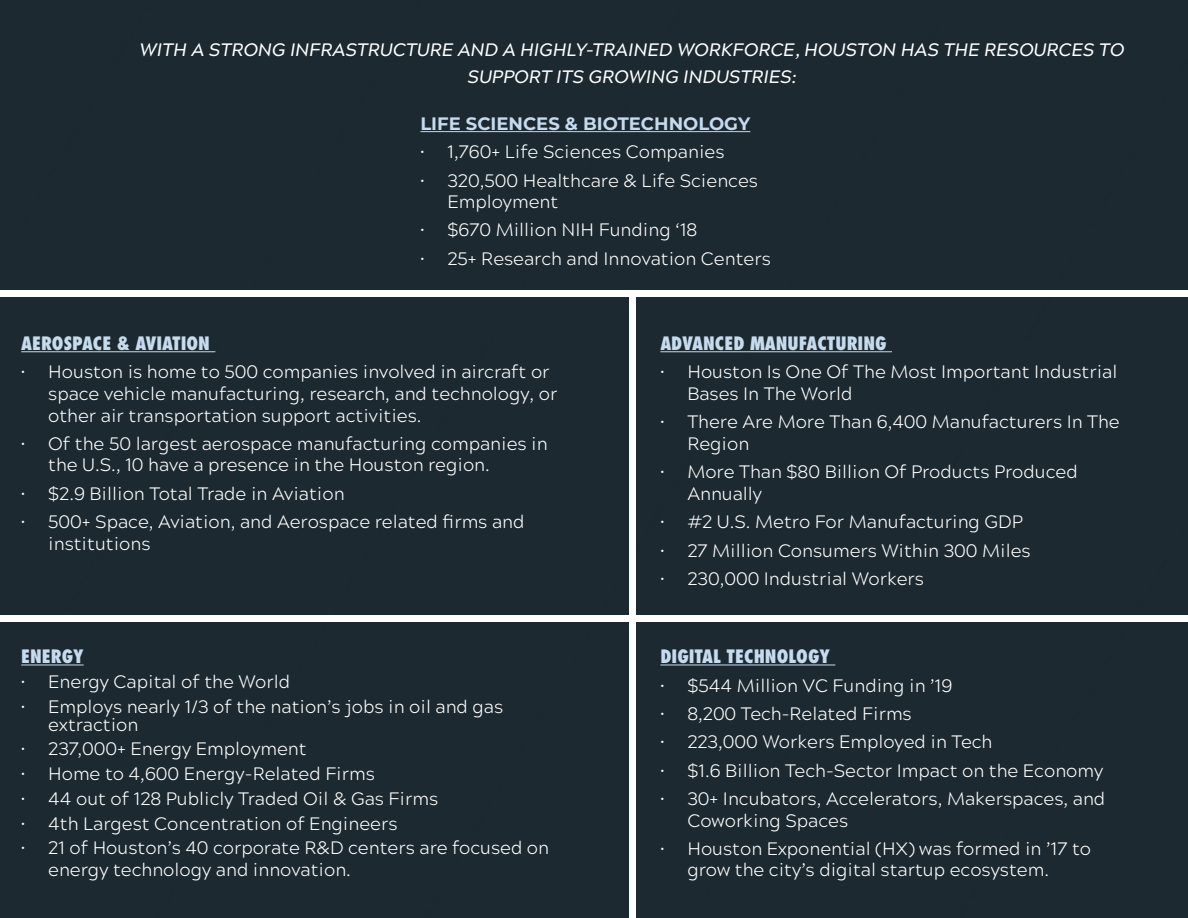
<style>
.page{position:relative;width:1188px;height:918px;background:#1d2a32}
.page>*{position:absolute;margin:0;border:0;box-sizing:border-box;transform-origin:0 0}
.t1{font:300 18px/21.6px "Acherus Grotesque";color:#fff}
.t2{font:italic 500 18px/27px "Acherus Grotesque";color:#fff;text-align:center}
.t3{font:800 condensed 18px "Futura";color:#c6dbed}
.t4{font:700 18px "Montserrat";color:#c6dbed}
</style>
<div class="page">
<hr style="left:420px;top:131px;width:330px;height:1px;background:#c6dbed">
<hr style="left:21px;top:351px;width:194px;height:1px;background:#c6dbed">
<hr style="left:660px;top:351px;width:232px;height:1px;background:#c6dbed">
<hr style="left:21px;top:665px;width:63px;height:1px;background:#c6dbed">
<hr style="left:660px;top:665px;width:175px;height:1px;background:#c6dbed">
<div style="left:0;top:291px;width:1188px;height:6px;background:#fff"></div>
<div style="left:0;top:615px;width:1188px;height:6px;background:#fff"></div>
<div style="left:629px;top:297px;width:6px;height:621px;background:#fff"></div>
<p class="t2" style="left:140px;top:35px;width:986px">WITH A STRONG INFRASTRUCTURE AND A HIGHLY-TRAINED WORKFORCE, HOUSTON HAS THE RESOURCES TO<br>SUPPORT ITS GROWING INDUSTRIES:</p>
<p class="t4" style="left:420px;top:110px;width:331px">LIFE SCIENCES &amp; BIOTECHNOLOGY</p>
<p class="t1" style="left:420px;top:140px;width:306px">• 1,760+ Life Sciences Companies</p>
<p class="t1" style="left:447px;top:168px;width:312px;text-indent:-27px">• 320,500 Healthcare &amp; Life Sciences<br>Employment</p>
<p class="t1" style="left:420px;top:218px;width:278px">• $670 Million NIH Funding ‘18</p>
<p class="t1" style="left:420px;top:247px;width:352px">• 25+ Research and Innovation Centers</p>
<p class="t3" style="left:21px;top:332px;width:190px">AEROSPACE &amp; AVIATION</p>
<p class="t1" style="left:48px;top:360px;width:511px;text-indent:-27px">• Houston is home to 500 companies involved in aircraft or space vehicle manufacturing, research, and technology, or other air transportation support activities.</p>
<p class="t1" style="left:48px;top:432px;width:501px;text-indent:-27px">• Of the 50 largest aerospace manufacturing companies in the U.S., 10 have a presence in the Houston region.</p>
<p class="t1" style="left:21px;top:482px;width:325px">• $2.9 Billion Total Trade in Aviation</p>
<p class="t1" style="left:48px;top:510px;width:478px;text-indent:-27px">• 500+ Space, Aviation, and Aerospace related firms and institutions</p>
<p class="t3" style="left:21px;top:645px;width:64px">ENERGY</p>
<p class="t1" style="left:21px;top:670px;width:270px">• Energy Capital of the World</p>
<p class="t1" style="left:48px;top:696px;width:457px;line-height:18px;text-indent:-27px">• Employs nearly 1/3 of the nation’s jobs in oil and gas extraction</p>
<p class="t1" style="left:21px;top:737px;width:287px">• 237,000+ Energy Employment</p>
<p class="t1" style="left:21px;top:762px;width:355px">• Home to 4,600 Energy-Related Firms</p>
<p class="t1" style="left:21px;top:787px;width:418px">• 44 out of 128 Publicly Traded Oil &amp; Gas Firms</p>
<p class="t1" style="left:21px;top:812px;width:378px">• 4th Largest Concentration of Engineers</p>
<p class="t1" style="left:48px;top:836px;width:502px;text-indent:-27px">• 21 of Houston’s 40 corporate R&amp;D centers are focused on energy technology and innovation.</p>
<p class="t3" style="left:660px;top:332px;width:228px">ADVANCED MANUFACTURING</p>
<p class="t1" style="left:687px;top:360px;width:432px;text-indent:-27px">• Houston Is One Of The Most Important Industrial<br>Bases In The World</p>
<p class="t1" style="left:687px;top:410px;width:434px;text-indent:-27px">• There Are More Than 6,400 Manufacturers In The<br>Region</p>
<p class="t1" style="left:687px;top:460px;width:392px;text-indent:-27px">• More Than $80 Billion Of Products Produced<br>Annually</p>
<p class="t1" style="left:660px;top:510px;width:364px">• #2 U.S. Metro For Manufacturing GDP</p>
<p class="t1" style="left:660px;top:538px;width:372px">• 27 Million Consumers Within 300 Miles</p>
<p class="t1" style="left:660px;top:567px;width:265px">• 230,000 Industrial Workers</p>
<p class="t3" style="left:660px;top:645px;width:171px">DIGITAL TECHNOLOGY</p>
<p class="t1" style="left:660px;top:673px;width:293px">• $544 Million VC Funding in ’19</p>
<p class="t1" style="left:660px;top:702px;width:253px">• 8,200 Tech-Related Firms</p>
<p class="t1" style="left:660px;top:730px;width:334px">• 223,000 Workers Employed in Tech</p>
<p class="t1" style="left:660px;top:759px;width:444px">• $1.6 Billion Tech-Sector Impact on the Economy</p>
<p class="t1" style="left:687px;top:787px;width:419px;text-indent:-27px">• 30+ Incubators, Accelerators, Makerspaces, and<br>Coworking Spaces</p>
<p class="t1" style="left:687px;top:837px;width:405px;text-indent:-27px">• Houston Exponential (HX) was formed in ’17 to grow the city’s digital startup ecosystem.</p>
</div>
